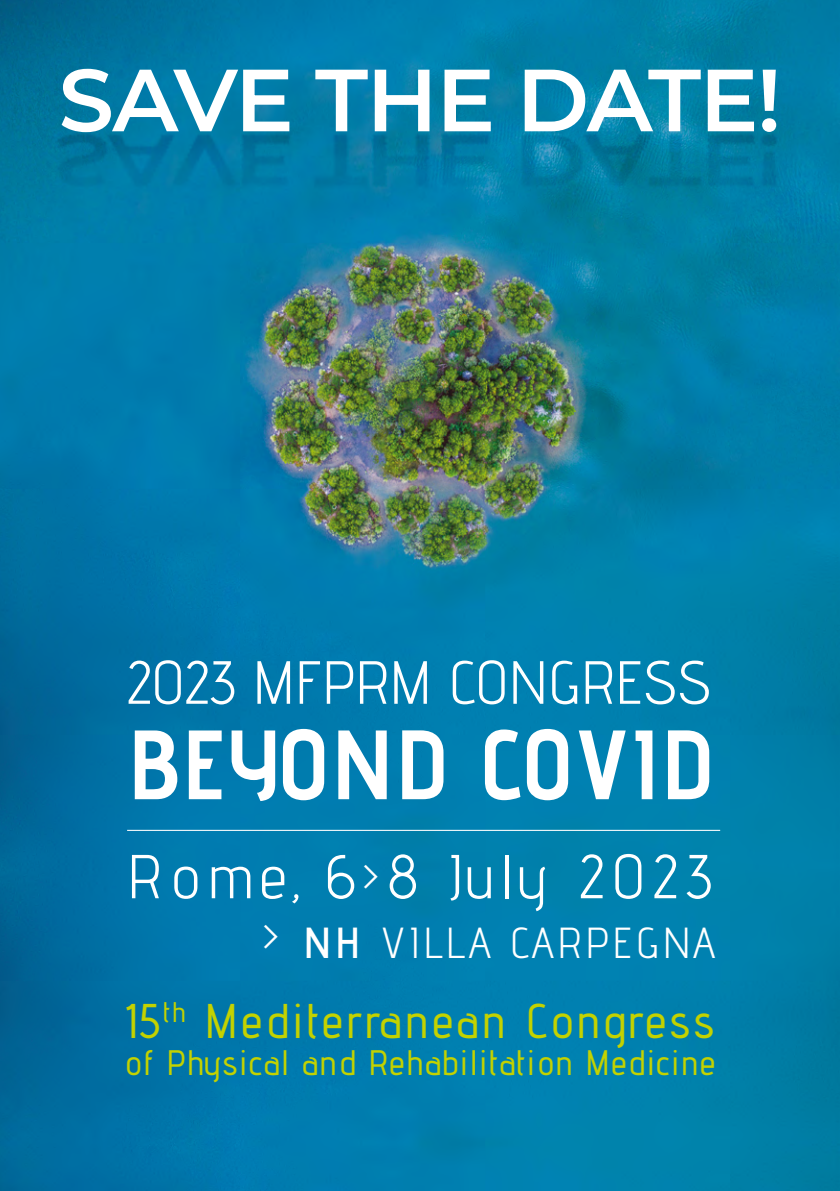
<style>
.page{position:relative;width:840px;height:1191px;background:#fff}
.page>*{position:absolute;margin:0;border:0;box-sizing:border-box;transform-origin:0 0}
.t1{font:700 98.2px "Advent Pro";color:#fff}
.t2{font:100 88px "Montserrat";letter-spacing:-.025em;color:#fff}
.t3{font:61.8px "Advent Pro";letter-spacing:.12em;color:#fff}
.t4{font:60.8px "Advent Pro";color:#fff}
.t5{font:500 48.4px "Advent Pro";letter-spacing:.065em;color:#c3d200}
.t6{font:43.2px "Advent Pro";letter-spacing:.08em;color:#fff}
.t7{font:500 35.2px "Advent Pro";letter-spacing:.04em;color:#c3d200}
.s1{font-size:42.6px}
.s2{font-weight:600}
</style>
<div class="page">
<img style="left:0;top:0;width:839px;height:1191px">
<hr style="left:127px;top:830px;width:592px;height:1px;background:#fff">
<h2 class="t2" style="left:59px;top:41px;width:724px">SAVE THE DATE!</h2>
<h3 class="t4" style="left:127px;top:645px;width:586px">2023 MFPRM CONGRESS</h3>
<h1 class="t1" style="left:127px;top:704px;width:591px">BEYOND COVID</h1>
<h3 class="t3" style="left:127px;top:838px;width:586px">Rome, 6<span class="s1">&gt;</span>8 July 2023</h3>
<p class="t6" style="left:263px;top:916px;width:453px"><span class="s1">&gt;</span> <span class="s2">NH</span> VILLA CARPEGNA</p>
<h3 class="t5" style="left:125px;top:991px;width:590px">15<sup>th</sup> Mediterranean Congress</h3>
<p class="t7" style="left:124px;top:1041px;width:592px">of Physical and Rehabilitation Medicine</p>
</div>
